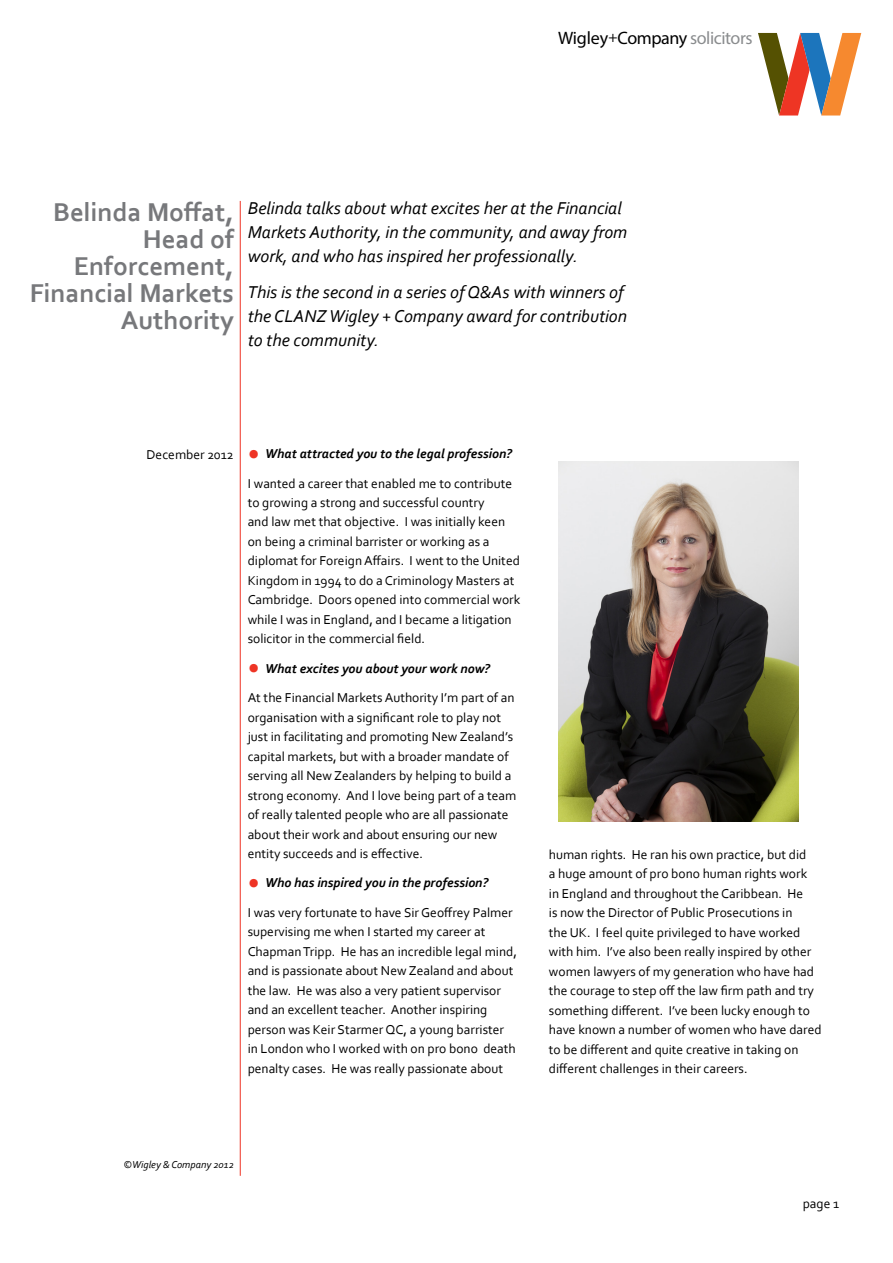
<style>
.page{position:relative;width:893px;height:1263px;background:#fff}
.page>*{position:absolute;margin:0;border:0;box-sizing:border-box;transform-origin:0 0}
.t1{font:700 27px/27px "Corbel";color:#77787b;text-align:right}
.t2{font:italic 18px/24px "Corbel";color:#000}
.t3{font:18px "Myriad Pro";letter-spacing:-.025em;color:#000}
.t4{font:13.5px/19.5px "Corbel";color:#000}
.t5{font:italic 10.5px "Corbel";color:#000}
.s1{font-size:15.3px}
.s2{color:#8a8c8e}
.s3{font-size:27px;color:#ee3425}
.s4{font-weight:700;font-style:italic}
</style>
<div class="page">
<hr style="left:240px;top:201px;width:1px;height:975px;background:#ee3425">
<svg style="left:758px;top:33px;width:103px;height:83px"></svg>
<img style="left:558px;top:462px;width:241px;height:360px">
<h2 class="t3" style="left:558px;top:27px;width:196px">Wigley<span class="s1">+</span>Company <span class="s2">solicitors</span></h2>
<h1 class="t1" style="left:30px;top:197px;width:206px">Belinda Moffat,<br>Head of<br>Enforcement,<br>Financial Markets<br>Authority</h1>
<h2 class="t2" style="left:248px;top:195px;width:381px">Belinda talks about what excites her at the Financial<br>Markets Authority, in the community, and away from work, and who has inspired her professionally.</h2>
<h2 class="t2" style="left:248px;top:279px;width:381px">This is the second in a series of Q&amp;As with winners of the CLANZ Wigley + Company award for contribution to the community.</h2>
<p class="t4" style="left:147px;top:444px;width:89px">December 2012</p>
<p class="t4" style="left:248px;top:439px;width:266px;line-height:29.2px"><span class="s3">•</span> <span class="s4">What attracted you to the legal profession?<br></span>I wanted a career that enabled me to contribute</p>
<p class="t4" style="left:248px;top:492px;width:274px">to growing a strong and successful country<br>and law met that objective. I was initially keen on being a criminal barrister or working as a diplomat for Foreign Affairs. I went to the United Kingdom in 1994 to do a Criminology Masters at Cambridge. Doors opened into commercial work while I was in England, and I became a litigation solicitor in the commercial field.</p>
<p class="t4" style="left:248px;top:653px;width:268px;line-height:29.2px"><span class="s3">•</span> <span class="s4">What excites you about your work now?<br></span>At the Financial Markets Authority I’m part of an</p>
<p class="t4" style="left:248px;top:707px;width:270px">organisation with a significant role to play not just in facilitating and promoting New Zealand’s capital markets, but with a broader mandate of serving all New Zealanders by helping to build a strong economy. And I love being part of a team of really talented people who are all passionate about their work and about ensuring our new entity succeeds and is effective.</p>
<p class="t4" style="left:248px;top:868px;width:266px;line-height:29.2px"><span class="s3">•</span> <span class="s4">Who has inspired you in the profession?<br></span>I was very fortunate to have Sir Geoffrey Palmer</p>
<p class="t4" style="left:248px;top:921px;width:271px">supervising me when I started my career at Chapman Tripp. He has an incredible legal mind, and is passionate about New Zealand and about the law. He was also a very patient supervisor and an excellent teacher. Another inspiring person was Keir Starmer QC, a young barrister in London who I worked with on pro bono death penalty cases. He was really passionate about</p>
<p class="t4" style="left:549px;top:844px;width:274px">human rights. He ran his own practice, but did<br>a huge amount of pro bono human rights work<br>in England and throughout the Caribbean. He<br>is now the Director of Public Prosecutions in<br>the UK. I feel quite privileged to have worked with him. I’ve also been really inspired by other women lawyers of my generation who have had the courage to step off the law firm path and try something different. I’ve been lucky enough to have known a number of women who have dared to be different and quite creative in taking on different challenges in their careers.</p>
<p class="t5" style="left:124px;top:1158px;width:112px">©Wigley &amp; Company 2012</p>
<p class="t4" style="left:803px;top:1193px;width:38px">page 1</p>
</div>
